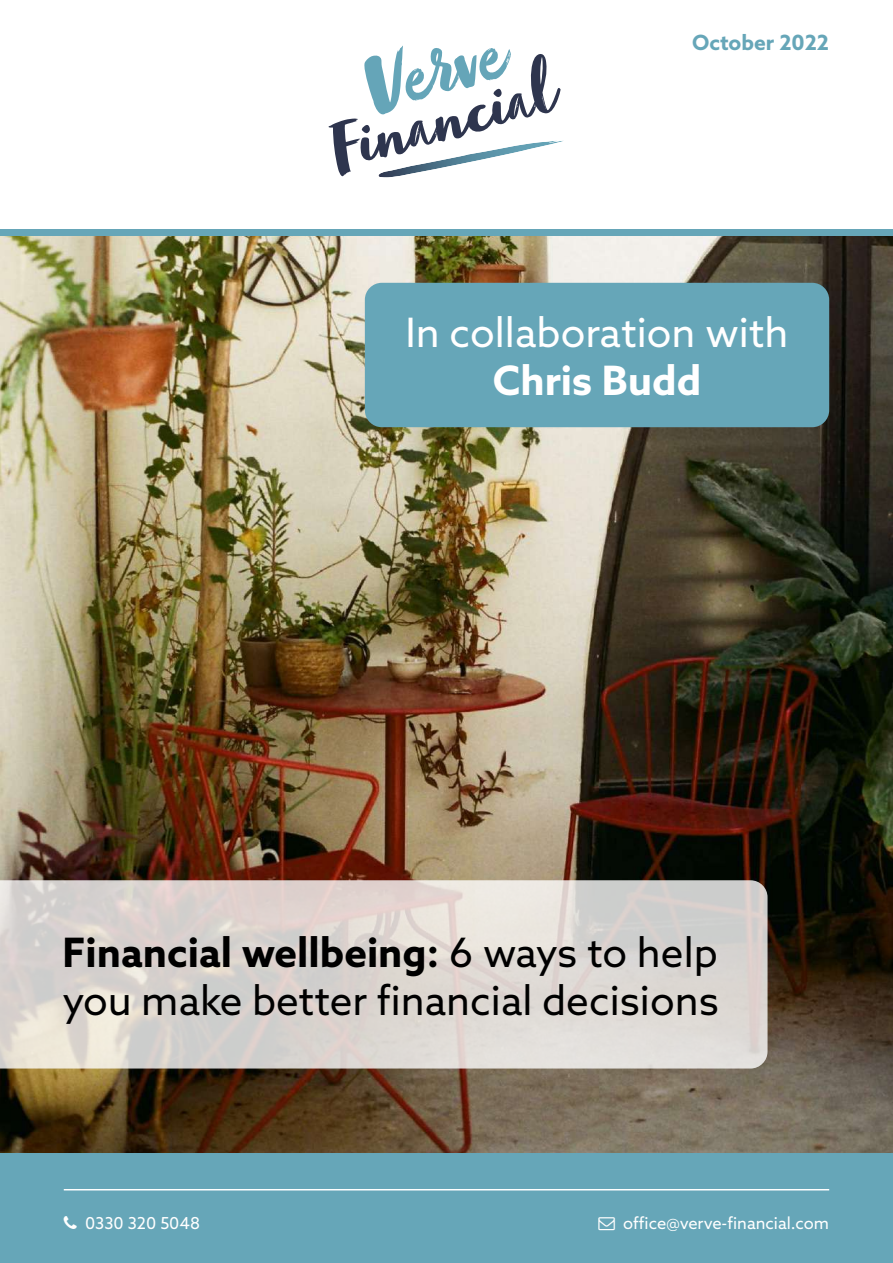
<style>
.page{position:relative;width:893px;height:1263px;background:#fff}
.page>*{position:absolute;margin:0;border:0;box-sizing:border-box;transform-origin:0 0}
.t1{font:40.5px/48.6px "Azo Sans";color:#000}
.t2{font:40.5px "Azo Sans";color:#fff}
.t3{font:700 40.5px "Azo Sans";color:#fff}
.t4{font:700 21px "Azo Sans";color:#66a6b8}
.t5{font:16.5px "Azo Sans";color:#fff}
.s1{font-weight:700}
</style>
<div class="page">
<img style="left:0;top:236px;width:893px;height:917px">
<div style="left:0;top:1153px;width:893px;height:110px;background:#66a6b8"></div>
<svg style="left:0;top:880px;width:767px;height:188px;fill:#dcd3cf"></svg>
<hr style="left:64px;top:1189px;width:765px;height:1px;background:#fff">
<div style="left:0;top:230px;width:893px;height:6px;background:#66a6b8"></div>
<div style="left:365px;top:283px;width:464px;height:144px;background:#66a6b8;border-radius:17px"></div>
<svg style="left:329px;top:46px;width:232px;height:131px"></svg>
<p class="t4" style="left:692px;top:34px;width:139px">October 2022</p>
<p class="t2" style="left:405px;top:315px;width:385px">In collaboration with</p>
<p class="t3" style="left:493px;top:364px;width:210px">Chris Budd</p>
<p class="t1" style="left:63px;top:931px;width:658px"><span class="s1">Financial wellbeing:</span> 6 ways to help you make better financial decisions</p>
<p class="t5" style="left:85px;top:1216px;width:117px">0330 320 5048</p>
<p class="t5" style="left:623px;top:1216px;width:207px">office@verve-financial.com</p>
</div>
